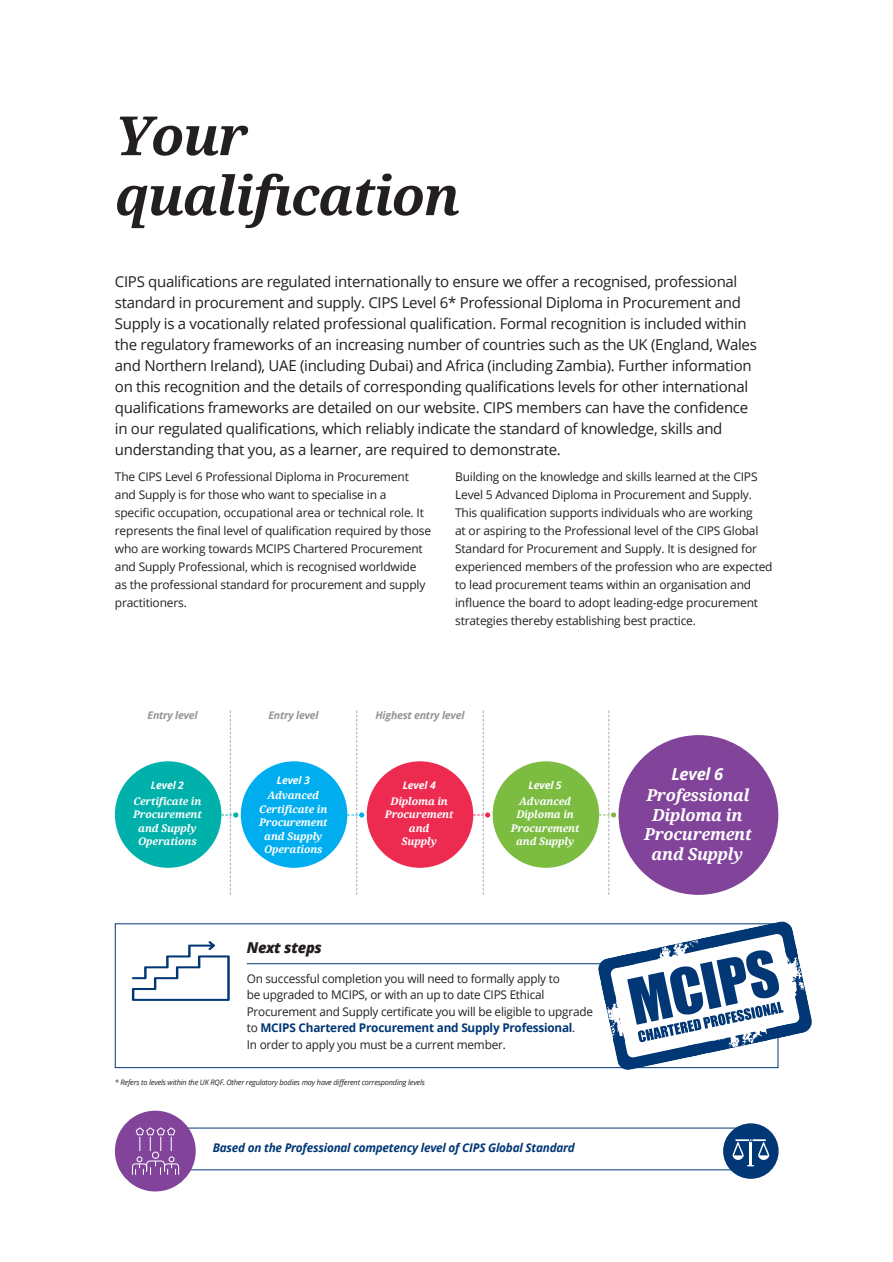
<style>
.page{position:relative;width:893px;height:1262px;background:#fff}
.page>*{position:absolute;margin:0;border:0;box-sizing:border-box;transform-origin:0 0}
.t1{font:italic 700 54px/60px "Droid Serif";letter-spacing:-.025em;color:#231f20}
.t2{font:italic 700 16.5px/19.5px "Droid Serif";letter-spacing:-.015em;color:#fff;text-align:center}
.t3{font:italic 700 16.5px "Open Sans";letter-spacing:-.015em;color:#fff}
.t4{font:15px/21px "Open Sans";letter-spacing:-.02em;color:#231f20}
.t5{font:italic 800 15px "Open Sans";letter-spacing:-.02em;color:#231f20}
.t6{font:12px/18px "Open Sans";letter-spacing:-.015em;color:#231f20}
.t7{font:italic 700 12px "Open Sans";letter-spacing:-.02em;color:#013775}
.t8{font:italic 700 10.5px/13.5px "Droid Serif";letter-spacing:-.015em;color:#fff;text-align:center}
.t9{font:italic 700 10.5px "Open Sans";letter-spacing:-.02em;color:#939598}
.t10{font:italic 700 10.5px "Open Sans";letter-spacing:-.015em;color:#fff}
.t11{font:italic 7.5px "Open Sans";letter-spacing:-.02em;color:#231f20}
.s1{font-weight:700;color:#013775}
</style>
<div class="page">
<svg style="left:473px;top:711px;width:17px;height:184px"></svg>
<div style="left:115px;top:761px;width:106px;height:107px;background:#00b0aa;border-radius:50%"></div>
<svg style="left:221px;top:711px;width:17px;height:184px"></svg>
<div style="left:241px;top:761px;width:106px;height:107px;background:#00aeef;border-radius:50%"></div>
<svg style="left:347px;top:711px;width:17px;height:184px"></svg>
<div style="left:367px;top:761px;width:106px;height:107px;background:#ed2a50;border-radius:50%"></div>
<svg style="left:599px;top:711px;width:17px;height:184px"></svg>
<div style="left:493px;top:761px;width:106px;height:107px;background:#7bbc41;border-radius:50%"></div>
<div style="left:618px;top:735px;width:160px;height:160px;background:#81449a;border-radius:50%"></div>
<hr style="left:247px;top:963px;width:513px;height:1px;background:#013775">
<div style="left:115px;top:923px;width:663px;height:145px;border:1px solid #013775"></div>
<svg style="left:132px;top:941px;width:98px;height:60px"></svg>
<svg style="left:597px;top:921px;width:215px;height:149px"></svg>
<div style="left:115px;top:1111px;width:81px;height:80px;background:#81449a;border-radius:50%"></div>
<svg style="left:131px;top:1127px;width:49px;height:48px"></svg>
<div style="left:724px;top:1124px;width:54px;height:54px;background:#013775;border-radius:50%"></div>
<div style="left:723px;top:1123px;width:55px;height:56px;border:2px solid #013775;border-radius:50%"></div>
<svg style="left:732px;top:1138px;width:37px;height:28px"></svg>
<h1 class="t1" style="left:115px;top:107px;width:347px">Your qualifıcation</h1>
<p class="t4" style="left:115px;top:270px;width:643px">CIPS qualifications are regulated internationally to ensure we offer a recognised, professional standard in procurement and supply. CIPS Level 6* Professional Diploma in Procurement and Supply is a vocationally related professional qualification. Formal recognition is included within the regulatory frameworks of an increasing number of countries such as the UK (England, Wales and Northern Ireland), UAE (including Dubai) and Africa (including Zambia). Further information on this recognition and the details of corresponding qualifications levels for other international qualifications frameworks are detailed on our website. CIPS members can have the confidence in our regulated qualifications, which reliably indicate the standard of knowledge, skills and understanding that you, as a learner, are required to demonstrate.</p>
<p class="t6" style="left:115px;top:467px;width:318px">The CIPS Level 6 Professional Diploma in Procurement and Supply is for those who want to specialise in a<br>specific occupation, occupational area or technical role. It represents the final level of qualification required by those who are working towards MCIPS Chartered Procurement and Supply Professional, which is recognised worldwide as the professional standard for procurement and supply practitioners.</p>
<p class="t6" style="left:455px;top:467px;width:319px">Building on the knowledge and skills learned at the CIPS Level 5 Advanced Diploma in Procurement and Supply.<br>This qualification supports individuals who are working<br>at or aspiring to the Professional level of the CIPS Global Standard for Procurement and Supply. It is designed for experienced members of the profession who are expected to lead procurement teams within an organisation and influence the board to adopt leading-edge procurement strategies thereby establishing best practice.</p>
<p class="t9" style="left:148px;top:707px;width:52px">Entry level</p>
<p class="t9" style="left:268px;top:707px;width:52px">Entry level</p>
<p class="t9" style="left:375px;top:707px;width:90px">Highest entry level</p>
<p class="t10" style="left:151px;top:778px;width:35px">Level 2</p>
<p class="t8" style="left:133px;top:794px;width:70px">Certificate in<br>Procurement and Supply<br>Operations</p>
<p class="t10" style="left:277px;top:773px;width:35px">Level 3</p>
<p class="t8" style="left:259px;top:789px;width:70px">Advanced<br>Certificate in<br>Procurement and Supply<br>Operations</p>
<p class="t10" style="left:403px;top:778px;width:35px">Level 4</p>
<p class="t8" style="left:385px;top:794px;width:70px">Diploma in<br>Procurement and<br>Supply</p>
<p class="t10" style="left:529px;top:778px;width:35px">Level 5</p>
<p class="t8" style="left:511px;top:795px;width:70px">Advanced<br>Diploma in<br>Procurement and Supply</p>
<p class="t5" style="left:247px;top:936px;width:77px">Next steps</p>
<p class="t6" style="left:247px;top:970px;width:348px;line-height:16.5px">On successful completion you will need to formally apply to<br>be upgraded to MCIPS, or with an up to date CIPS Ethical Procurement and Supply certificate you will be eligible to upgrade to <span class="s1">MCIPS Chartered Procurement and Supply Professional</span>.<br>In order to apply you must be a current member.</p>
<p class="t11" style="left:115px;top:1077px;width:312px">* Refers to levels within the UK RQF. Other regulatory bodies may have different corresponding levels</p>
<p class="t7" style="left:213px;top:1140px;width:364px">Based on the Professional competency level of CIPS Global Standard</p>
<h2 class="t3" style="left:671px;top:762px;width:53px">Level 6</h2>
<h2 class="t2" style="left:644px;top:786px;width:109px">Professional<br>Diploma in<br>Procurement and Supply</h2>
</div>
